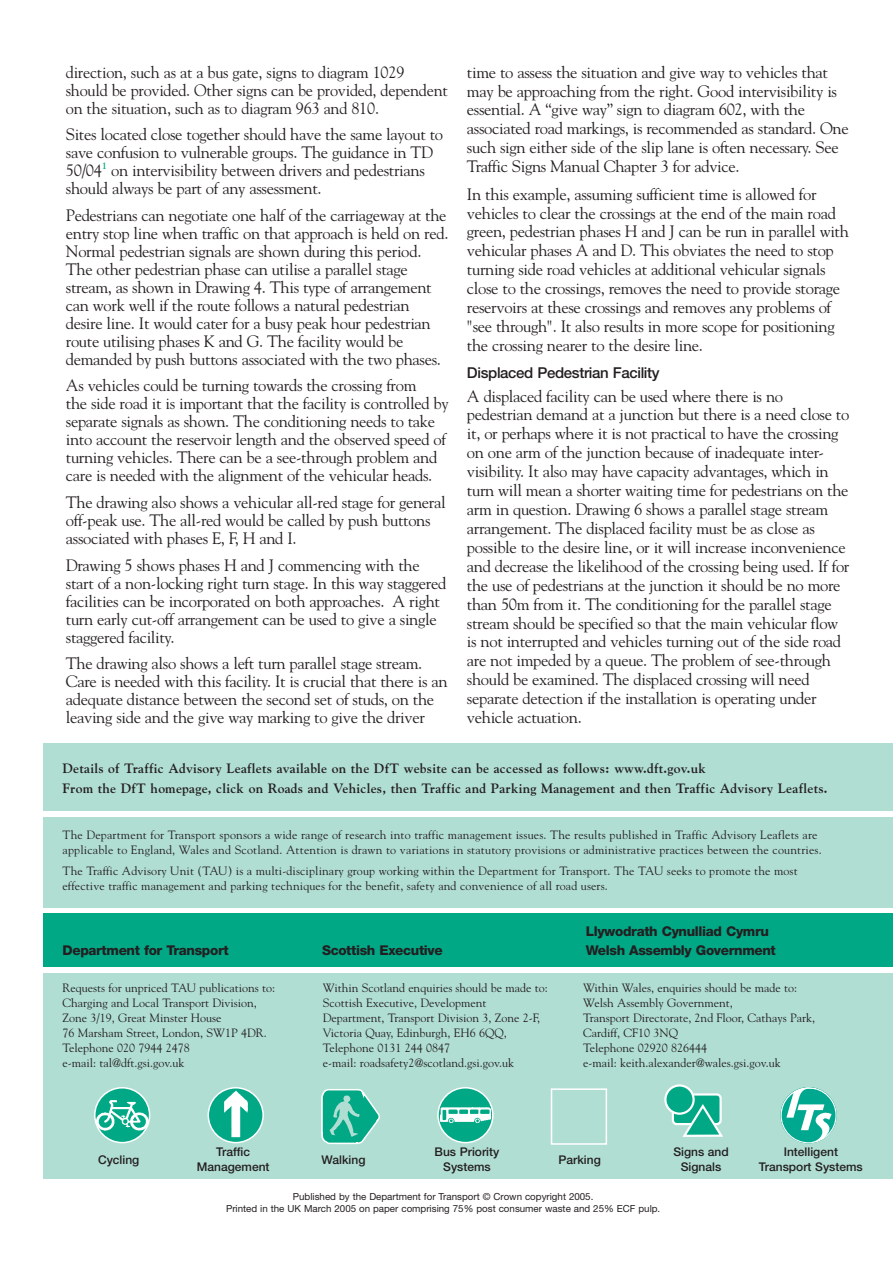
<style>
.page{position:relative;width:893px;height:1262px;background:#fff}
.page>*{position:absolute;margin:0;border:0;box-sizing:border-box;transform-origin:0 0}
.t1{font:16.5px/18.9px "Goudy";letter-spacing:-.02em;color:#231f20}
.t2{font:500 15px "Helvetica Neue";letter-spacing:-.02em;color:#231f20}
.t3{font:700 13.5px/19.8px "Goudy";letter-spacing:.015em;color:#231f20}
.t4{font:800 13.5px/19.2px "Helvetica Neue";letter-spacing:-.025em;color:#231f20}
.t5{font:12px/15px "Goudy";color:#231f20}
.t6{font:500 12px "Helvetica Neue";color:#231f20}
.t7{font:9.75px/12px "Helvetica Neue";color:#231f20;text-align:center}
</style>
<div class="page">
<div style="left:43px;top:973px;width:849px;height:205px;background:#b1ded3"></div>
<div style="left:43px;top:817px;width:849px;height:90px;background:#b1ded3"></div>
<div style="left:43px;top:913px;width:849px;height:53px;background:#00a886"></div>
<div style="left:43px;top:743px;width:849px;height:68px;background:#b1ded3"></div>
<svg style="left:94px;top:1087px;width:56px;height:56px"></svg>
<svg style="left:207px;top:1087px;width:57px;height:56px"></svg>
<svg style="left:780px;top:1087px;width:56px;height:56px"></svg>
<svg style="left:781px;top:1088px;width:54px;height:54px"></svg>
<svg style="left:786px;top:1087px;width:45px;height:55px;background:#66cabb"></svg>
<svg style="left:437px;top:1087px;width:56px;height:56px"></svg>
<svg style="left:664px;top:1084px;width:59px;height:52px"></svg>
<div style="left:550px;top:1088px;width:57px;height:56px;border:2px solid #fff"></div>
<svg style="left:321px;top:1089px;width:59px;height:55px"></svg>
<p class="t1" style="left:467px;top:64px;width:383px">time to assess the situation and give way to vehicles that may be approaching from the right. Good intervisibility is essential. A “give way” sign to diagram 602, with the associated road markings, is recommended as standard. One such sign either side of the slip lane is often necessary. See Traffic Signs Manual Chapter 3 for advice.</p>
<p class="t1" style="left:467px;top:186px;width:383px">In this example, assuming sufficient time is allowed for vehicles to clear the crossings at the end of the main road green, pedestrian phases H and J can be run in parallel with vehicular phases A and D. This obviates the need to stop turning side road vehicles at additional vehicular signals close to the crossings, removes the need to provide storage reservoirs at these crossings and removes any problems of "see through". It also results in more scope for positioning the crossing nearer to the desire line.</p>
<p class="t2" style="left:467px;top:368px;width:194px">Displaced Pedestrian Facility</p>
<p class="t1" style="left:467px;top:388px;width:384px">A displaced facility can be used where there is no pedestrian demand at a junction but there is a need close to it, or perhaps where it is not practical to have the crossing on one arm of the junction because of inadequate inter&shy;visibility. It also may have capacity advantages, which in turn will mean a shorter waiting time for pedestrians on the arm in question. Drawing 6 shows a parallel stage stream arrangement. The displaced facility must be as close as possible to the desire line, or it will increase inconvenience and decrease the likelihood of the crossing being used. If for the use of pedestrians at the junction it should be no more than 50m from it. The conditioning for the parallel stage stream should be specified so that the main vehicular flow is not interrupted and vehicles turning out of the side road are not impeded by a queue. The problem of see-through should be examined. The displaced crossing will need separate detection if the installation is operating under vehicle actuation.</p>
<p class="t3" style="left:63px;top:759px;width:766px">Details of Traffic Advisory Leaflets available on the DfT website can be accessed as follows: www.dft.gov.uk<br>From the DfT homepage, click on Roads and Vehicles, then Traffic and Parking Management and then Traffic Advisory Leaflets.</p>
<p class="t5" style="left:63px;top:828px;width:760px">The Department for Transport sponsors a wide range of research into traffic management issues. The results published in Traffic Advisory Leaflets are applicable to England, Wales and Scotland. Attention is drawn to variations in statutory provisions or administrative practices between the countries.</p>
<p class="t5" style="left:63px;top:864px;width:736px">The Traffic Advisory Unit (TAU) is a multi-disciplinary group working within the Department for Transport. The TAU seeks to promote the most effective traffic management and parking techniques for the benefit, safety and convenience of all road users.</p>
<p class="t1" style="left:66px;top:64px;width:383px;line-height:18px">direction, such as at a bus gate, signs to diagram 1029 should be provided. Other signs can be provided, dependent on the situation, such as to diagram 963 and 810.</p>
<p class="t1" style="left:66px;top:127px;width:379px;line-height:18px">Sites located close together should have the same layout to save confusion to vulnerable groups. The guidance in TD 50/04<sup>1</sup> on intervisibility between drivers and pedestrians should always be part of any assessment.</p>
<p class="t1" style="left:66px;top:207px;width:384px;line-height:18px">Pedestrians can negotiate one half of the carriageway at the entry stop line when traffic on that approach is held on red.<br>Normal pedestrian signals are shown during this period.<br>The other pedestrian phase can utilise a parallel stage stream, as shown in Drawing 4. This type of arrangement can work well if the route follows a natural pedestrian desire line. It would cater for a busy peak hour pedestrian route utilising phases K and G. The facility would be demanded by push buttons associated with the two phases.</p>
<p class="t1" style="left:66px;top:378px;width:384px;line-height:18px">As vehicles could be turning towards the crossing from<br>the side road it is important that the facility is controlled by separate signals as shown. The conditioning needs to take into account the reservoir length and the observed speed of turning vehicles. There can be a see-through problem and care is needed with the alignment of the vehicular heads.</p>
<p class="t1" style="left:66px;top:494px;width:381px;line-height:18px">The drawing also shows a vehicular all-red stage for general off-peak use. The all-red would be called by push buttons associated with phases E, F, H and I.</p>
<p class="t1" style="left:66px;top:557px;width:382px;line-height:18px">Drawing 5 shows phases H and J commencing with the start of a non-locking right turn stage. In this way staggered facilities can be incorporated on both approaches. A right turn early cut-off arrangement can be used to give a single staggered facility.</p>
<p class="t1" style="left:66px;top:655px;width:383px;line-height:18px">The drawing also shows a left turn parallel stage stream.<br>Care is needed with this facility. It is crucial that there is an adequate distance between the second set of studs, on the leaving side and the give way marking to give the driver</p>
<p class="t4" style="left:63px;top:941px;width:168px">Department for Transport</p>
<p class="t4" style="left:322px;top:941px;width:122px">Scottish Executive</p>
<p class="t4" style="left:585px;top:922px;width:191px">Llywodrath Cynulliad Cymru<br>Welsh Assembly Government</p>
<p class="t5" style="left:63px;top:981px;width:214px">Requests for unpriced TAU publications to:</p>
<p class="t5" style="left:323px;top:981px;width:226px">Within Scotland enquiries should be made to:</p>
<p class="t5" style="left:583px;top:981px;width:215px">Within Wales, enquiries should be made to:</p>
<p class="t5" style="left:63px;top:996px;width:196px">Charging and Local Transport Division,</p>
<p class="t5" style="left:323px;top:996px;width:165px">Scottish Executive, Development</p>
<p class="t5" style="left:583px;top:996px;width:151px">Welsh Assembly Government,</p>
<p class="t5" style="left:63px;top:1011px;width:160px">Zone 3/19, Great Minster House</p>
<p class="t5" style="left:323px;top:1011px;width:219px">Department, Transport Division 3, Zone 2-F,</p>
<p class="t5" style="left:583px;top:1011px;width:234px">Transport Directorate, 2nd Floor, Cathays Park,</p>
<p class="t5" style="left:63px;top:1026px;width:206px">76 Marsham Street, London, SW1P 4DR.</p>
<p class="t5" style="left:323px;top:1026px;width:185px">Victoria Quay, Edinburgh, EH6 6QQ,</p>
<p class="t5" style="left:583px;top:1026px;width:96px">Cardiff, CF10 3NQ</p>
<p class="t5" style="left:63px;top:1041px;width:129px">Telephone 020 7944 2478</p>
<p class="t5" style="left:323px;top:1041px;width:129px">Telephone 0131 244 0847</p>
<p class="t5" style="left:583px;top:1041px;width:125px">Telephone 02920 826444</p>
<p class="t5" style="left:63px;top:1056px;width:123px">e-mail: tal@dft.gsi.gov.uk</p>
<p class="t5" style="left:323px;top:1056px;width:193px">e-mail: roadsafety2@scotland.gsi.gov.uk</p>
<p class="t5" style="left:583px;top:1056px;width:199px">e-mail: keith.alexander@wales.gsi.gov.uk</p>
<p class="t6" style="left:216px;top:1147px;width:35px">Traffic</p>
<p class="t6" style="left:434px;top:1147px;width:66px">Bus Priority</p>
<p class="t6" style="left:673px;top:1147px;width:57px">Signs and</p>
<p class="t6" style="left:783px;top:1147px;width:56px">Intelligent</p>
<p class="t6" style="left:98px;top:1155px;width:43px">Cycling</p>
<p class="t6" style="left:321px;top:1155px;width:45px">Walking</p>
<p class="t6" style="left:558px;top:1155px;width:44px">Parking</p>
<p class="t6" style="left:197px;top:1161px;width:74px">Management</p>
<p class="t6" style="left:443px;top:1162px;width:49px">Systems</p>
<p class="t6" style="left:680px;top:1162px;width:42px">Signals</p>
<p class="t6" style="left:758px;top:1162px;width:105px">Transport Systems</p>
<p class="t7" style="left:226px;top:1191px;width:436px">Published by the Department for Transport © Crown copyright 2005.<br>Printed in the UK March 2005 on paper comprising 75% post consumer waste and 25% ECF pulp.</p>
</div>
